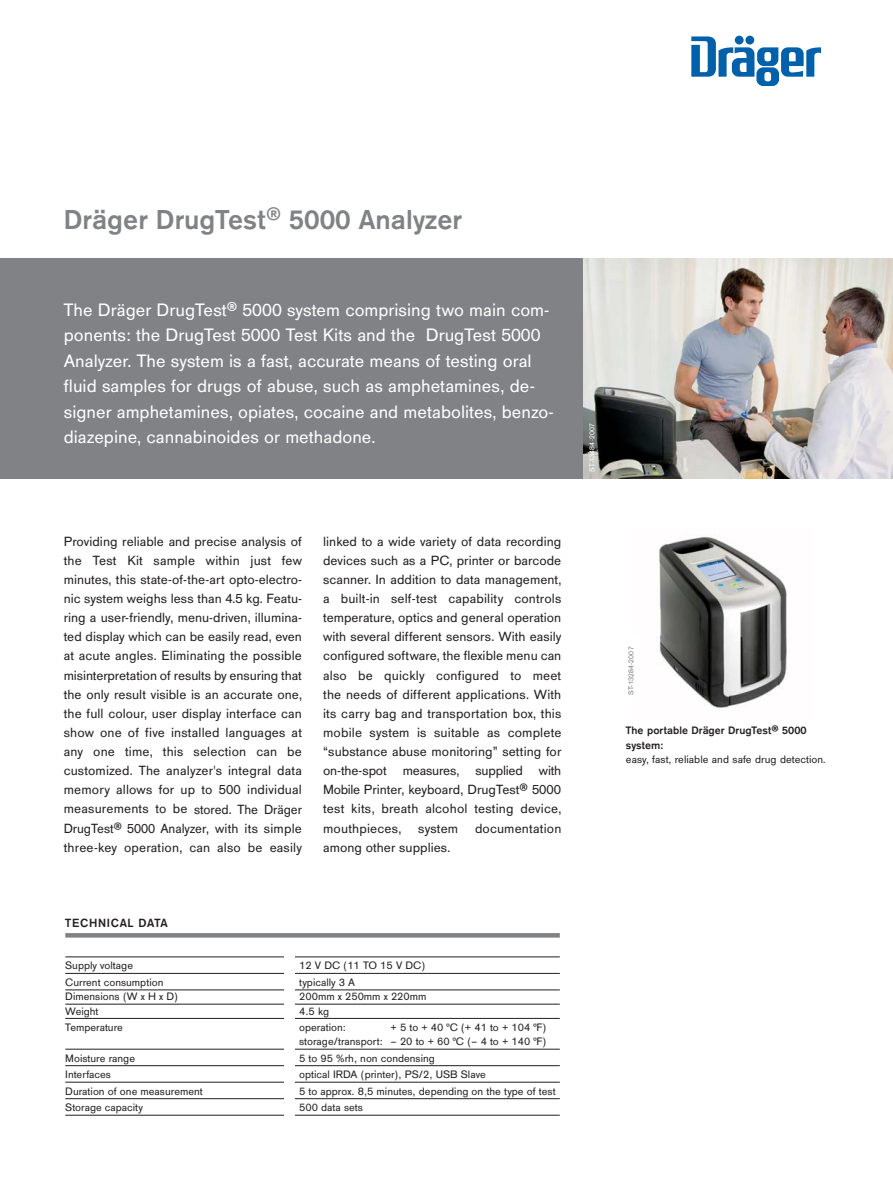
<style>
.page{position:relative;width:893px;height:1191px;background:#fff}
.page>*{position:absolute;margin:0;border:0;box-sizing:border-box;transform-origin:0 0}
.t1{font:700 28.5px "Draeger San";color:#808285}
.t2{font:18.75px/25.5px "Draeger San";color:#fff}
.t3{font:13.8px/19.2px "Draeger San";letter-spacing:.01em;color:#231f20;text-align:justify}
.t4{font:700 12.3px "Draeger San Tab";letter-spacing:.055em;color:#231f20}
.t5{font:11.25px/14.2px "Draeger San Tab";color:#231f20;text-align:right}
.t6{font:11.25px "Draeger San";color:#231f20}
.t7{font:700 11.25px/14.2px "Draeger San";color:#231f20}
.t8{font:7.5px "Draeger San";letter-spacing:.025em;color:#fff}
.t9{font:7.5px "Draeger San";letter-spacing:.025em;color:#808285}
.s1{font-weight:400;font-size:24.75px}
.s2{font-size:17.25px}
</style>
<div class="page">
<img style="left:583px;top:258px;width:310px;height:220px">
<svg style="left:691px;top:36px;width:130px;height:50px"></svg>
<div style="left:735px;top:36px;width:9px;height:8px;background:#0060a9;border-radius:50%"></div>
<div style="left:745px;top:36px;width:9px;height:8px;background:#0060a9;border-radius:50%"></div>
<div style="left:0;top:258px;width:583px;height:220px;background:#808285"></div>
<img style="left:659px;top:536px;width:128px;height:172px">
<hr style="left:65px;top:933px;width:495px;height:4px;background:#808285">
<hr style="left:65px;top:956px;width:495px;height:1px;background:#231f20">
<hr style="left:65px;top:973px;width:495px;height:1px;background:#231f20">
<hr style="left:65px;top:989px;width:495px;height:1px;background:#231f20">
<hr style="left:65px;top:1003px;width:495px;height:1px;background:#231f20">
<hr style="left:65px;top:1018px;width:495px;height:1px;background:#231f20">
<hr style="left:65px;top:1048px;width:495px;height:1px;background:#231f20">
<hr style="left:65px;top:1065px;width:495px;height:1px;background:#231f20">
<hr style="left:65px;top:1081px;width:495px;height:1px;background:#231f20">
<hr style="left:65px;top:1098px;width:495px;height:1px;background:#231f20">
<hr style="left:65px;top:1114px;width:495px;height:1px;background:#231f20">
<div style="left:284px;top:949px;width:11px;height:171px;background:#fff"></div>
<h1 class="t1" style="left:64px;top:203px;width:400px">Dräger DrugTest<span class="s1">®</span> 5000 Analyzer</h1>
<p class="t2" style="left:64px;top:299px;width:491px">The Dräger DrugTest<span class="s2">®</span> 5000 system comprising two main com&shy;ponents: the DrugTest 5000 Test Kits and the DrugTest 5000<br>Analyzer. The system is a fast, accurate means of testing oral fluid samples for drugs of abuse, such as amphetamines, de&shy;signer amphetamines, opiates, cocaine and metabolites, benzo&shy;diazepine, cannabinoides or methadone.</p>
<p class="t3" style="left:64px;top:533px;width:240px">Providing reliable and precise analysis of the Test Kit sample within just few minutes, this state-of-the-art opto-electro&shy;nic system weighs less than 4.5 kg. Featu&shy;ring a user-friendly, menu-driven, illumina&shy;ted display which can be easily read, even at acute angles. Eliminating the possible misinterpretation of results by ensuring that the only result visible is an accurate one, the full colour, user display interface can show one of five installed languages at any one time, this selection can be customized. The analyzer's integral data memory allows for up to 500 individual measurements to be stored. The Dräger DrugTest® 5000 Analyzer, with its simple three-key operation, can also be easily</p>
<p class="t3" style="left:323px;top:533px;width:240px">linked to a wide variety of data recording devices such as a PC, printer or barcode scanner. In addition to data management, a built-in self-test capability controls temperature, optics and general operation with several different sensors. With easily configured software, the flexible menu can also be quickly configured to meet the needs of different applications. With its carry bag and transportation box, this mobile system is suitable as complete “substance abuse monitoring” setting for on-the-spot measures, supplied with Mobile Printer, keyboard, DrugTest® 5000 test kits, breath alcohol testing device, mouthpieces, system documentation among other supplies.</p>
<p class="t4" style="left:65px;top:915px;width:104px">TECHNICAL DATA</p>
<p class="t5" style="left:65px;top:959px;width:69px">Supply voltage</p>
<p class="t5" style="left:299px;top:959px;width:128px">12 V DC (11 TO 15 V DC)</p>
<p class="t5" style="left:65px;top:976px;width:100px">Current consumption</p>
<p class="t5" style="left:299px;top:976px;width:58px">typically 3 A</p>
<p class="t5" style="left:65px;top:990px;width:114px">Dimensions (W x H x D)</p>
<p class="t5" style="left:299px;top:990px;width:129px">200mm x 250mm x 220mm</p>
<p class="t5" style="left:65px;top:1004px;width:35px">Weight</p>
<p class="t5" style="left:299px;top:1004px;width:31px">4.5 kg</p>
<p class="t5" style="left:65px;top:1021px;width:59px">Temperature</p>
<p class="t5" style="left:299px;top:1021px;width:48px">operation:</p>
<p class="t5" style="left:299px;top:1021px;width:249px">+ 5 to + 40 °C (+ 41 to + 104 °F)<br>storage/transport: – 20 to + 60 °C (– 4 to + 140 °F)</p>
<p class="t5" style="left:65px;top:1052px;width:71px">Moisture range</p>
<p class="t5" style="left:299px;top:1052px;width:137px">5 to 95 %rh, non condensing</p>
<p class="t5" style="left:65px;top:1068px;width:47px">Interfaces</p>
<p class="t5" style="left:299px;top:1068px;width:188px">optical IRDA (printer), PS/2, USB Slave</p>
<p class="t5" style="left:65px;top:1085px;width:139px">Duration of one measurement</p>
<p class="t5" style="left:299px;top:1085px;width:258px">5 to approx. 8,5 minutes, depending on the type of test</p>
<p class="t5" style="left:65px;top:1101px;width:79px">Storage capacity</p>
<p class="t5" style="left:299px;top:1101px;width:65px">500 data sets</p>
<p class="t8" style="left:590px;top:472px;width:50px;rotate:-90deg">ST-13484-2007</p>
<p class="t9" style="left:629px;top:695px;width:50px;rotate:-90deg">ST-13284-2007</p>
<p class="t7" style="left:626px;top:723px;width:182px">The portable Dräger DrugTest® 5000 system:</p>
<p class="t6" style="left:626px;top:755px;width:201px">easy, fast, reliable and safe drug detection.</p>
</div>
